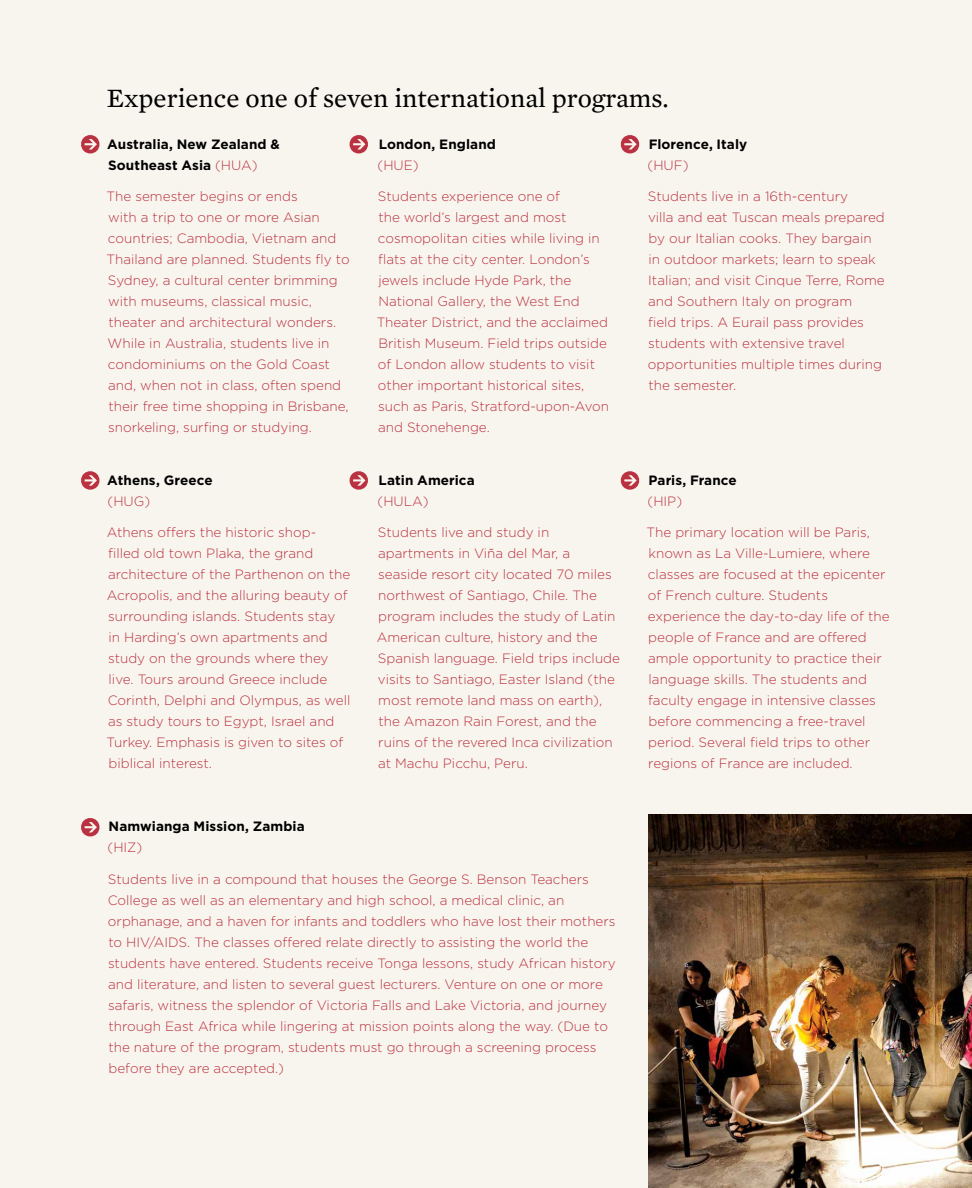
<style>
.page{position:relative;width:972px;height:1188px;background:#f8f5ee}
.page>*{position:absolute;margin:0;border:0;box-sizing:border-box;transform-origin:0 0}
.t1{font:27px "Mercury Text G2";color:#000}
.t2{font:300 13.5px/21px "Gotham";color:#ba3241}
.t3{font:700 13.5px/21px "Gotham";letter-spacing:.005em;color:#000}
.s1{font-weight:300;color:#ba3241}
</style>
<div class="page">
<img style="left:648px;top:814px;width:324px;height:374px">
<svg style="left:81px;top:135px;width:19px;height:19px"></svg>
<svg style="left:349px;top:135px;width:19px;height:19px"></svg>
<svg style="left:620px;top:135px;width:20px;height:19px"></svg>
<svg style="left:81px;top:471px;width:19px;height:19px"></svg>
<svg style="left:349px;top:471px;width:19px;height:19px"></svg>
<svg style="left:620px;top:471px;width:20px;height:19px"></svg>
<svg style="left:81px;top:818px;width:19px;height:19px"></svg>
<h1 class="t1" style="left:107px;top:78px;width:563px">Experience one of seven international programs.</h1>
<p class="t3" style="left:107px;top:133px;width:174px">Australia, New Zealand &amp;<br>Southeast Asia <span class="s1">(HUA)</span></p>
<p class="t2" style="left:107px;top:185px;width:245px">The semester begins or ends<br>with a trip to one or more Asian countries; Cambodia, Vietnam and Thailand are planned. Students fly to Sydney, a cultural center brimming with museums, classical music, theater and architectural wonders.<br>While in Australia, students live in condominiums on the Gold Coast and, when not in class, often spend their free time shopping in Brisbane, snorkeling, surfing or studying.</p>
<p class="t3" style="left:379px;top:133px;width:119px">London, England</p>
<p class="t2" style="left:378px;top:154px;width:43px">(HUE)</p>
<p class="t2" style="left:377px;top:185px;width:234px">Students experience one of<br>the world’s largest and most cosmopolitan cities while living in flats at the city center. London’s jewels include Hyde Park, the<br>National Gallery, the West End<br>Theater District, and the acclaimed<br>British Museum. Field trips outside of London allow students to visit other important historical sites, such as Paris, Stratford-upon-Avon and Stonehenge.</p>
<p class="t3" style="left:649px;top:133px;width:100px">Florence, Italy</p>
<p class="t2" style="left:648px;top:154px;width:42px">(HUF)</p>
<p class="t2" style="left:648px;top:185px;width:238px">Students live in a 16th-century<br>villa and eat Tuscan meals prepared by our Italian cooks. They bargain in outdoor markets; learn to speak<br>Italian; and visit Cinque Terre, Rome and Southern Italy on program<br>field trips. A Eurail pass provides students with extensive travel opportunities multiple times during the semester.</p>
<p class="t3" style="left:107px;top:469px;width:107px">Athens, Greece</p>
<p class="t2" style="left:108px;top:490px;width:44px">(HUG)</p>
<p class="t2" style="left:107px;top:521px;width:245px">Athens offers the historic shop&shy;filled old town Plaka, the grand architecture of the Parthenon on the Acropolis, and the alluring beauty of surrounding islands. Students stay<br>in Harding’s own apartments and study on the grounds where they live. Tours around Greece include Corinth, Delphi and Olympus, as well as study tours to Egypt, Israel and Turkey. Emphasis is given to sites of biblical interest.</p>
<p class="t3" style="left:379px;top:469px;width:98px">Latin America</p>
<p class="t2" style="left:378px;top:490px;width:53px">(HULA)</p>
<p class="t2" style="left:377px;top:521px;width:245px">Students live and study in apartments in Viña del Mar, a seaside resort city located 70 miles northwest of Santiago, Chile. The program includes the study of Latin American culture, history and the Spanish language. Field trips include visits to Santiago, Easter Island (the most remote land mass on earth), the Amazon Rain Forest, and the ruins of the revered Inca civilization at Machu Picchu, Peru.</p>
<p class="t3" style="left:109px;top:816px;width:198px">Namwianga Mission, Zambia</p>
<p class="t2" style="left:108px;top:837px;width:36px">(HIZ)</p>
<p class="t2" style="left:108px;top:868px;width:509px">Students live in a compound that houses the George S. Benson Teachers College as well as an elementary and high school, a medical clinic, an orphanage, and a haven for infants and toddlers who have lost their mothers to HIV/AIDS. The classes offered relate directly to assisting the world the students have entered. Students receive Tonga lessons, study African history and literature, and listen to several guest lecturers. Venture on one or more safaris, witness the splendor of Victoria Falls and Lake Victoria, and journey through East Africa while lingering at mission points along the way. (Due to the nature of the program, students must go through a screening process before they are accepted.)</p>
<p class="t3" style="left:649px;top:469px;width:90px">Paris, France</p>
<p class="t2" style="left:648px;top:490px;width:36px">(HIP)</p>
<p class="t2" style="left:647px;top:521px;width:245px">The primary location will be Paris, known as La Ville-Lumiere, where classes are focused at the epicenter of French culture. Students experience the day-to-day life of the people of France and are offered ample opportunity to practice their language skills. The students and faculty engage in intensive classes before commencing a free-travel period. Several field trips to other regions of France are included.</p>
</div>
